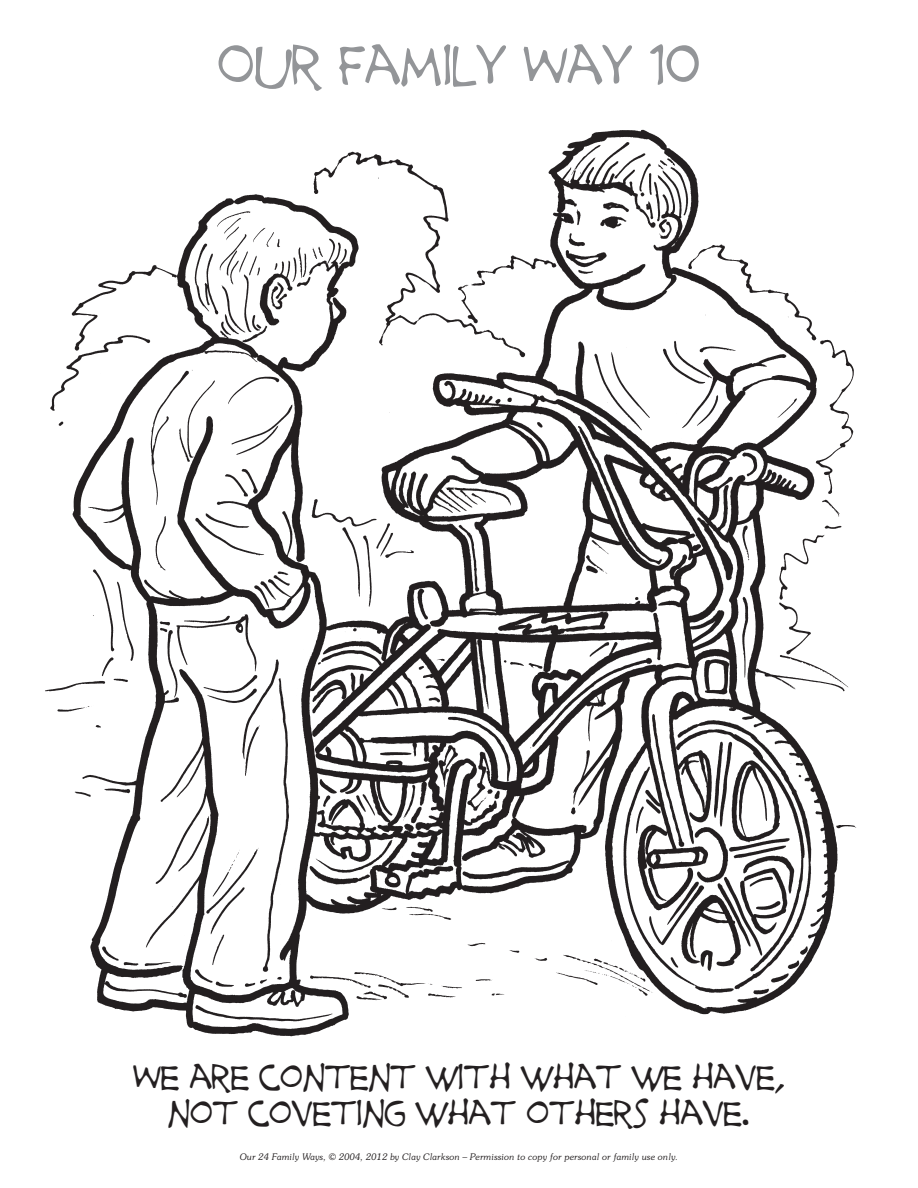
<style>
.page{position:relative;width:918px;height:1188px;background:#fff}
.page>*{position:absolute;margin:0;border:0;box-sizing:border-box;transform-origin:0 0}
.t1{font:52.5px "Prime Ministerof Canada";color:#939598}
.page_3_way{font:33px/36px "Prime Ministerof Canada";color:#231f20;text-align:center}
.t2{font:italic 300 9px "Souvenir";color:#231f20}
</style>
<div class="page">
<img style="left:45px;top:129px;width:812px;height:908px">
<p class="t1" style="left:217px;top:42px;width:485px">OUR FAMILY WAY 10</p>
<p class="page_3_way" style="left:133px;top:1061px;width:654px">WE ARE CONTENT WITH WHAT WE HAVE,<br>NOT COVETING WHAT OTHERS HAVE.</p>
<p class="t2" style="left:240px;top:1151px;width:440px">Our 24 Family Ways, © 2004, 2012 by Clay Clarkson – Permission to copy for personal or family use only.</p>
</div>
